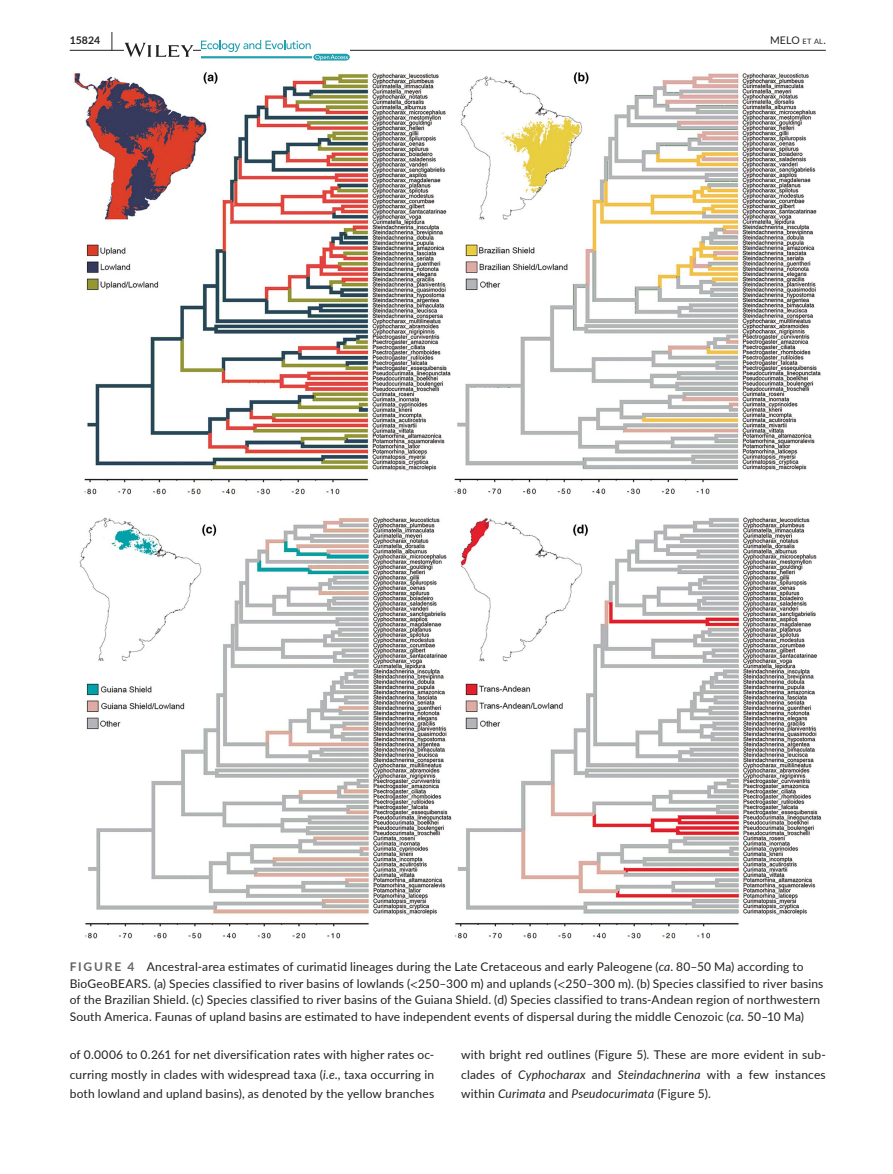
<style>
.page{position:relative;width:893px;height:1174px;background:#fff}
.page>*{position:absolute;margin:0;border:0;box-sizing:border-box;transform-origin:0 0}
.t1{font:12px/19.5px "Lato";letter-spacing:.01em;color:#231f20;text-align:justify}
.t2{font:10.5px "Lato";color:#231f20}
.t3{font:700 10.5px "Lato";color:#231f20}
.s1{font-size:19.5px}
.s2{font-size:7.35px}
.s3{font-weight:700;color:#636366}
.s4{font-style:italic}
.s5{font-family:"STIX"}
</style>
<div class="page">
<hr style="left:70px;top:50px;width:756px;height:1px;background:#231f20">
<svg style="left:125px;top:43px;width:68px;height:14px"></svg>
<svg style="left:201px;top:40px;width:149px;height:21px"></svg>
<img style="left:74px;top:72px;width:748px;height:867px">
<p class="t3" style="left:70px;top:33px;width:45px">15824 <span class="s1">|</span></p>
<p class="t2" style="left:770px;top:33px;width:57px">MELO <span class="s2">et al</span>.</p>
<p class="t1" style="left:70px;top:958px;width:755px;line-height:16.5px;text-align:left"><span class="s3">FIGURE 4</span> Ancestral-area estimates of curimatid lineages during the Late Cretaceous and early Paleogene (<span class="s4">ca</span>. 80–50 Ma) according to BioGeoBEARS. (a) Species classified to river basins of lowlands (<span class="s5">&lt;</span>250–300 m) and uplands (<span class="s5">&lt;</span>250–300 m). (b) Species classified to river basins of the Brazilian Shield. (c) Species classified to river basins of the Guiana Shield. (d) Species classified to trans-Andean region of northwestern South America. Faunas of upland basins are estimated to have independent events of dispersal during the middle Cenozoic (<span class="s4">ca</span>. 50–10 Ma)</p>
<p class="t1" style="left:70px;top:1044px;width:366px">of 0.0006 to 0.261 for net diversification rates with higher rates oc&shy;curring mostly in clades with widespread taxa (<span class="s4">i.e</span>., taxa occurring in both lowland and upland basins), as denoted by the yellow branches</p>
<p class="t1" style="left:461px;top:1044px;width:366px">with bright red outlines (Figure 5). These are more evident in sub&shy;clades of <span class="s4">Cyphocharax</span> and <span class="s4">Steindachnerina</span> with a few instances within <span class="s4">Curimata</span> and <span class="s4">Pseudocurimata</span> (Figure 5).</p>
</div>
